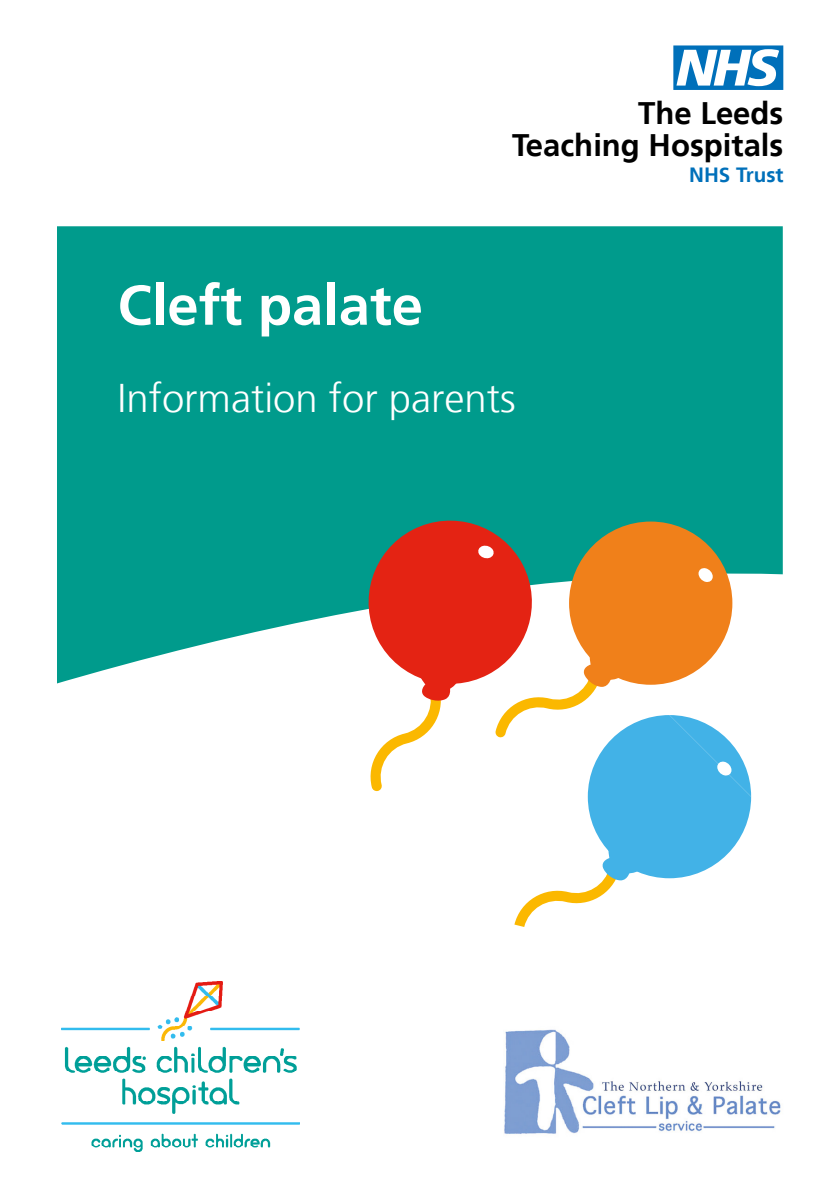
<style>
.page{position:relative;width:840px;height:1191px;background:#fff}
.page>*{position:absolute;margin:0;border:0;box-sizing:border-box;transform-origin:0 0}
.t1{font:62.2px "NHS";color:#0070ba}
.t2{font:700 56px "Frutiger LT";color:#fff}
.t3{font:300 40px "Frutiger LT";color:#fff}
.t4{font:700 31px "Frutiger LT";color:#000}
.t5{font:700 20.6px "Frutiger LT";color:#0070ba}
</style>
<div class="page">
<img style="left:504px;top:1029px;width:277px;height:105px">
<svg style="left:57px;top:226px;width:725px;height:584px;fill:#009b8c"></svg>
<img style="left:61px;top:981px;width:238px;height:170px">
<svg style="left:357px;top:509px;width:393px;height:418px"></svg>
<h1 class="t1" style="left:673px;top:33px;width:111px">n</h1>
<p class="t4" style="left:638px;top:95px;width:147px">The Leeds</p>
<h2 class="t2" style="left:117px;top:272px;width:307px">Cleft palate</h2>
<p class="t4" style="left:512px;top:127px;width:273px">Teaching Hospitals</p>
<p class="t5" style="left:688px;top:162px;width:96px">NHS Trust</p>
<p class="t3" style="left:117px;top:376px;width:399px">Information for parents</p>
</div>
